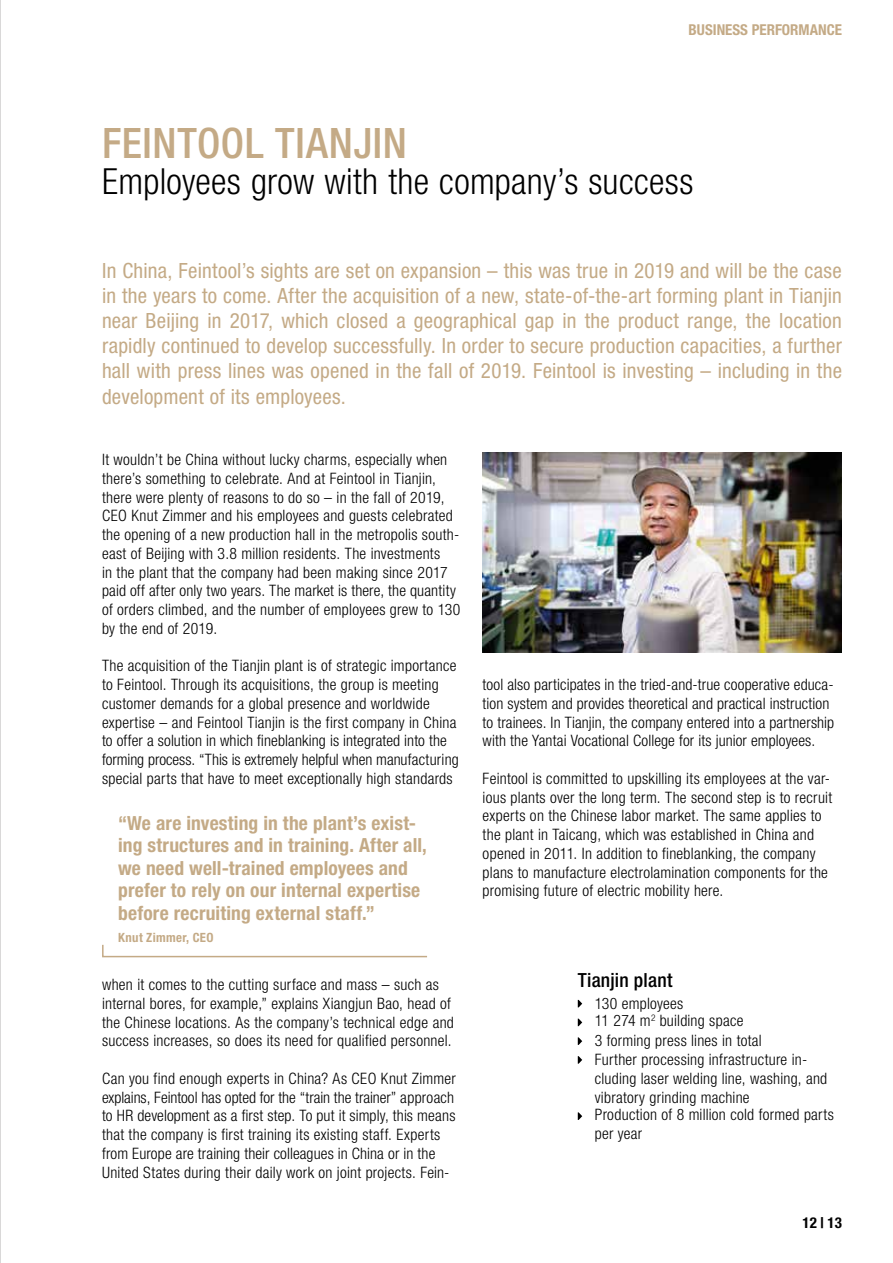
<style>
.page{position:relative;width:893px;height:1263px;background:#fff}
.page>*{position:absolute;margin:0;border:0;box-sizing:border-box;transform-origin:0 0}
.t1{font:500 condensed 42px "Helvetica Neue LT Pro";letter-spacing:.015em;color:#c4aa86}
.t2{font:300 condensed 36px "Helvetica Neue LT Pro";letter-spacing:.01em;color:#000}
.t3{font:condensed 21px/25.2px "Helvetica Neue LT Pro";letter-spacing:.01em;color:#c4aa86;text-align:justify}
.t4{font:700 condensed 19.5px/22.5px "Helvetica Neue";letter-spacing:.01em;color:#c4aa86}
.t5{font:500 condensed 19.5px "Helvetica Neue";letter-spacing:.01em;color:#000}
.t6{font:300 condensed 15.75px/18.8px "Helvetica Neue LT Pro";letter-spacing:.015em;color:#000}
.t7{font:700 condensed 15px "Helvetica Neue";color:#c4aa86}
.t8{font:700 condensed 15px "Helvetica Neue";color:#000}
.t9{font:700 condensed 12.75px "Helvetica Neue";letter-spacing:.025em;color:#c4aa86}
</style>
<div class="page">
<hr style="left:0;top:0;width:1px;height:1263px;background:#b3b2b2">
<img style="left:483px;top:453px;width:359px;height:200px">
<svg style="left:102px;top:944px;width:325px;height:14px"></svg>
<svg style="left:578px;top:1000px;width:4px;height:7px"></svg>
<svg style="left:578px;top:1019px;width:4px;height:7px"></svg>
<svg style="left:578px;top:1037px;width:4px;height:8px"></svg>
<svg style="left:578px;top:1056px;width:4px;height:8px"></svg>
<svg style="left:578px;top:1112px;width:4px;height:8px"></svg>
<p class="t7" style="left:689px;top:20px;width:155px">BUSINESS PERFORMANCE</p>
<h1 class="t1" style="left:102px;top:118px;width:306px">FEINTOOL TIANJIN</h1>
<h2 class="t2" style="left:102px;top:160px;width:593px">Employees grow with the company’s success</h2>
<p class="t3" style="left:102px;top:257px;width:741px">In China, Feintool’s sights are set on expansion – this was true in 2019 and will be the case in the years to come. After the acquisition of a new, state-of-the-art forming plant in Tianjin near Beijing in 2017, which closed a geographical gap in the product range, the location rapidly continued to develop successfully. In order to secure production capacities, a further hall with press lines was opened in the fall of 2019. Feintool is investing – including in the development of its employees.</p>
<p class="t6" style="left:102px;top:450px;width:360px">It wouldn’t be China without lucky charms, especially when there’s something to celebrate. And at Feintool in Tianjin, there were plenty of reasons to do so – in the fall of 2019, CEO Knut Zimmer and his employees and guests celebrated the opening of a new production hall in the metropolis south&shy;east of Beijing with 3.8 million residents. The investments<br>in the plant that the company had been making since 2017 paid off after only two years. The market is there, the quantity of orders climbed, and the number of employees grew to 130 by the end of 2019.</p>
<p class="t6" style="left:102px;top:656px;width:358px">The acquisition of the Tianjin plant is of strategic importance to Feintool. Through its acquisitions, the group is meeting customer demands for a global presence and worldwide expertise – and Feintool Tianjin is the first company in China to offer a solution in which fineblanking is integrated into the forming process. “This is extremely helpful when manufacturing special parts that have to meet exceptionally high standards</p>
<p class="t4" style="left:118px;top:811px;width:310px">“We are investing in the plant’s exist&shy;ing structures and in training. After all, we need well-trained employees and prefer to rely on our internal expertise before recruiting external staff.”</p>
<p class="t9" style="left:118px;top:930px;width:97px">Knut Zimmer, CEO</p>
<p class="t6" style="left:102px;top:975px;width:353px">when it comes to the cutting surface and mass – such as internal bores, for example,” explains Xiangjun Bao, head of the Chinese locations. As the company’s technical edge and success increases, so does its need for qualified personnel.</p>
<p class="t6" style="left:102px;top:1069px;width:355px">Can you find enough experts in China? As CEO Knut Zimmer explains, Feintool has opted for the “train the trainer” approach to HR development as a first step. To put it simply, this means that the company is first training its existing staff. Experts from Europe are training their colleagues in China or in the United States during their daily work on joint projects. Fein-</p>
<p class="t6" style="left:483px;top:675px;width:353px">tool also participates in the tried-and-true cooperative educa&shy;tion system and provides theoretical and practical instruction to trainees. In Tianjin, the company entered into a partnership with the Yantai Vocational College for its junior employees.</p>
<p class="t6" style="left:483px;top:769px;width:351px">Feintool is committed to upskilling its employees at the var&shy;ious plants over the long term. The second step is to recruit experts on the Chinese labor market. The same applies to the plant in Taicang, which was established in China and opened in 2011. In addition to fineblanking, the company plans to manufacture electrolamination components for the promising future of electric mobility here.</p>
<p class="t5" style="left:578px;top:968px;width:96px">Tianjin plant</p>
<p class="t6" style="left:595px;top:994px;width:150px;line-height:17.2px">130 employees<br>11 274 m<sup>2</sup> building space</p>
<p class="t6" style="left:595px;top:1031px;width:234px">3 forming press lines in total<br>Further processing infrastructure in&shy;cluding laser welding line, washing, and vibratory grinding machine</p>
<p class="t6" style="left:595px;top:1105px;width:241px">Production of 8 million cold formed parts per year</p>
<p class="t8" style="left:803px;top:1213px;width:41px">12 | 13</p>
</div>
